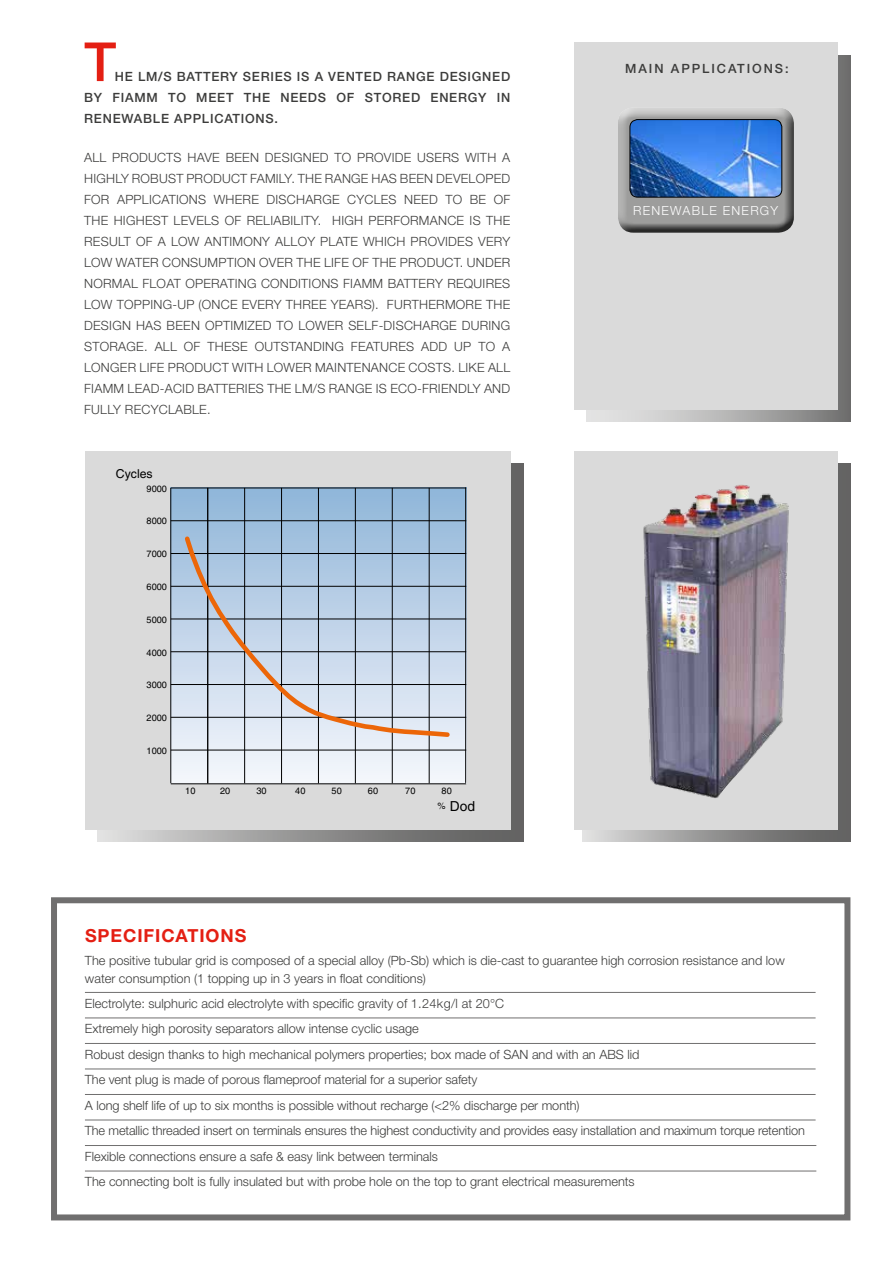
<style>
.page{position:relative;width:893px;height:1263px;background:#fff}
.page>*{position:absolute;margin:0;border:0;box-sizing:border-box;transform-origin:0 0}
.t1{font:500 54px "Helvetica Neue LT Std";color:#e41f13}
.t2{font:700 18px "Helvetica Neue LT Std";letter-spacing:.05em;color:#e41f13}
.t3{font:13.8px "Helvetica";color:#000}
.t4{font:300 12.75px/21px "Helvetica Neue LT Std";color:#3c3c3b}
.t5{font:500 12.75px/21px "Helvetica Neue LT Std";letter-spacing:.06em;color:#3c3c3b;text-align:justify}
.t6{font:500 12.75px "Helvetica Neue LT Std";letter-spacing:.15em;color:#3c3c3b}
.t7{font:300 12.6px "Helvetica Neue LT Std";letter-spacing:.1em;color:#fff}
.t8{font:12.3px "Helvetica";color:#000}
.t9{font:9.15px "Helvetica";color:#000}
</style>
<div class="page">
<div style="left:51px;top:897px;width:799px;height:323px;border:6px solid #706f6f"></div>
<svg style="left:98px;top:463px;width:425px;height:379px;background:#868585"></svg>
<svg style="left:582px;top:463px;width:268px;height:379px;background:#7c7c7c"></svg>
<div style="left:587px;top:55px;width:263px;height:366px;background:linear-gradient(to right,#f0f0f0,#797978)"></div>
<div style="left:574px;top:43px;width:264px;height:367px;background:#dadada"></div>
<div style="left:85px;top:451px;width:425px;height:378px;background:#dadada"></div>
<div style="left:171px;top:488px;width:295px;height:295px;background:linear-gradient(to bottom,#90b4d7,#f4f5fa)"></div>
<hr style="left:171px;top:750px;width:295px;height:1px;background:#000">
<hr style="left:171px;top:783px;width:295px;height:1px;background:#000">
<hr style="left:171px;top:717px;width:295px;height:1px;background:#000">
<hr style="left:171px;top:684px;width:295px;height:1px;background:#000">
<hr style="left:171px;top:651px;width:295px;height:1px;background:#000">
<hr style="left:171px;top:619px;width:295px;height:1px;background:#000">
<hr style="left:171px;top:586px;width:295px;height:1px;background:#000">
<hr style="left:171px;top:553px;width:295px;height:1px;background:#000">
<hr style="left:171px;top:520px;width:295px;height:1px;background:#000">
<hr style="left:171px;top:488px;width:295px;height:1px;background:#000">
<hr style="left:171px;top:488px;width:1px;height:295px;background:#000">
<hr style="left:207px;top:488px;width:1px;height:295px;background:#000">
<hr style="left:244px;top:488px;width:1px;height:295px;background:#000">
<hr style="left:281px;top:488px;width:1px;height:295px;background:#000">
<hr style="left:318px;top:488px;width:1px;height:295px;background:#000">
<hr style="left:355px;top:488px;width:1px;height:295px;background:#000">
<hr style="left:392px;top:488px;width:1px;height:295px;background:#000">
<hr style="left:429px;top:488px;width:1px;height:295px;background:#000">
<hr style="left:465px;top:487px;width:1px;height:296px;background:#000">
<svg style="left:183px;top:534px;width:269px;height:205px;background:#bac7d7"></svg>
<div style="left:574px;top:451px;width:264px;height:378px;background:#dadada"></div>
<img style="left:643px;top:484px;width:146px;height:314px">
<hr style="left:85px;top:992px;width:731px;height:1px;background:#706f6f">
<hr style="left:85px;top:1017px;width:731px;height:1px;background:#706f6f">
<hr style="left:85px;top:1043px;width:731px;height:1px;background:#706f6f">
<hr style="left:85px;top:1068px;width:731px;height:1px;background:#706f6f">
<hr style="left:85px;top:1094px;width:731px;height:1px;background:#706f6f">
<hr style="left:85px;top:1119px;width:731px;height:1px;background:#706f6f">
<hr style="left:85px;top:1145px;width:731px;height:1px;background:#706f6f">
<hr style="left:85px;top:1171px;width:731px;height:1px;background:#706f6f">
<div style="left:612px;top:110px;width:184px;height:123px;background:#000;opacity:.75"></div>
<img style="left:630px;top:120px;width:152px;height:77px">
<div style="left:630px;top:119px;width:152px;height:78px;border:1px solid #000;border-radius:8px"></div>
<h1 class="t1" style="left:84px;top:30px;width:34px">T</h1>
<p class="t5" style="left:84px;top:66px;width:428px;text-indent:31px">HE LM/S BATTERY SERIES IS A VENTED RANGE DESIGNED BY FIAMM TO MEET THE NEEDS OF STORED ENERGY IN RENEWABLE APPLICATIONS.</p>
<p class="t4" style="left:84px;top:147px;width:428px;text-align:justify">ALL PRODUCTS HAVE BEEN DESIGNED TO PROVIDE USERS WITH A HIGHLY ROBUST PRODUCT FAMILY. THE RANGE HAS BEEN DEVELOPED FOR APPLICATIONS WHERE DISCHARGE CYCLES NEED TO BE OF THE HIGHEST LEVELS OF RELIABILITY. HIGH PERFORMANCE IS THE RESULT OF A LOW ANTIMONY ALLOY PLATE WHICH PROVIDES VERY LOW WATER CONSUMPTION OVER THE LIFE OF THE PRODUCT. UNDER NORMAL FLOAT OPERATING CONDITIONS FIAMM BATTERY REQUIRES LOW TOPPING-UP (ONCE EVERY THREE YEARS). FURTHERMORE THE DESIGN HAS BEEN OPTIMIZED TO LOWER SELF-DISCHARGE DURING STORAGE. ALL OF THESE OUTSTANDING FEATURES ADD UP TO A LONGER LIFE PRODUCT WITH LOWER MAINTENANCE COSTS. LIKE ALL FIAMM LEAD-ACID BATTERIES THE LM/S RANGE IS ECO-FRIENDLY AND FULLY RECYCLABLE.</p>
<p class="t8" style="left:116px;top:466px;width:38px">Cycles</p>
<p class="t9" style="left:147px;top:483px;width:22px">9000</p>
<p class="t9" style="left:147px;top:516px;width:22px">8000</p>
<p class="t9" style="left:147px;top:549px;width:22px">7000</p>
<p class="t9" style="left:147px;top:581px;width:22px">6000</p>
<p class="t9" style="left:147px;top:614px;width:22px">5000</p>
<p class="t9" style="left:147px;top:647px;width:22px">4000</p>
<p class="t9" style="left:147px;top:680px;width:22px">3000</p>
<p class="t9" style="left:147px;top:712px;width:22px">2000</p>
<p class="t9" style="left:147px;top:745px;width:22px">1000</p>
<p class="t9" style="left:185px;top:785px;width:12px">10</p>
<p class="t9" style="left:220px;top:785px;width:12px">20</p>
<p class="t9" style="left:256px;top:785px;width:12px">30</p>
<p class="t9" style="left:295px;top:785px;width:12px">40</p>
<p class="t9" style="left:332px;top:785px;width:12px">50</p>
<p class="t9" style="left:368px;top:785px;width:12px">60</p>
<p class="t9" style="left:405px;top:785px;width:12px">70</p>
<p class="t9" style="left:442px;top:785px;width:12px">80</p>
<p class="t3" style="left:450px;top:798px;width:27px">Dod</p>
<p class="t9" style="left:437px;top:801px;width:10px">%</p>
<p class="t6" style="left:625px;top:61px;width:165px">MAIN APPLICATIONS:</p>
<p class="t7" style="left:633px;top:203px;width:147px">RENEWABLE ENERGY</p>
<h2 class="t2" style="left:85px;top:924px;width:163px">SPECIFICATIONS</h2>
<p class="t4" style="left:85px;top:951px;width:701px;line-height:18px">The positive tubular grid is composed of a special alloy (Pb-Sb) which is die-cast to guarantee high corrosion resistance and low water consumption (1 topping up in 3 years in float conditions)</p>
<p class="t4" style="left:85px;top:990px;width:721px;line-height:25.5px">Electrolyte: sulphuric acid electrolyte with specific gravity of 1.24kg/l at 20°C<br>Extremely high porosity separators allow intense cyclic usage<br>Robust design thanks to high mechanical polymers properties; box made of SAN and with an ABS lid<br>The vent plug is made of porous flameproof material for a superior safety<br>A long shelf life of up to six months is possible without recharge (&lt;2% discharge per month)<br>The metallic threaded insert on terminals ensures the highest conductivity and provides easy installation and maximum torque retention Flexible connections ensure a safe &amp; easy link between terminals<br>The connecting bolt is fully insulated but with probe hole on the top to grant electrical measurements</p>
</div>
